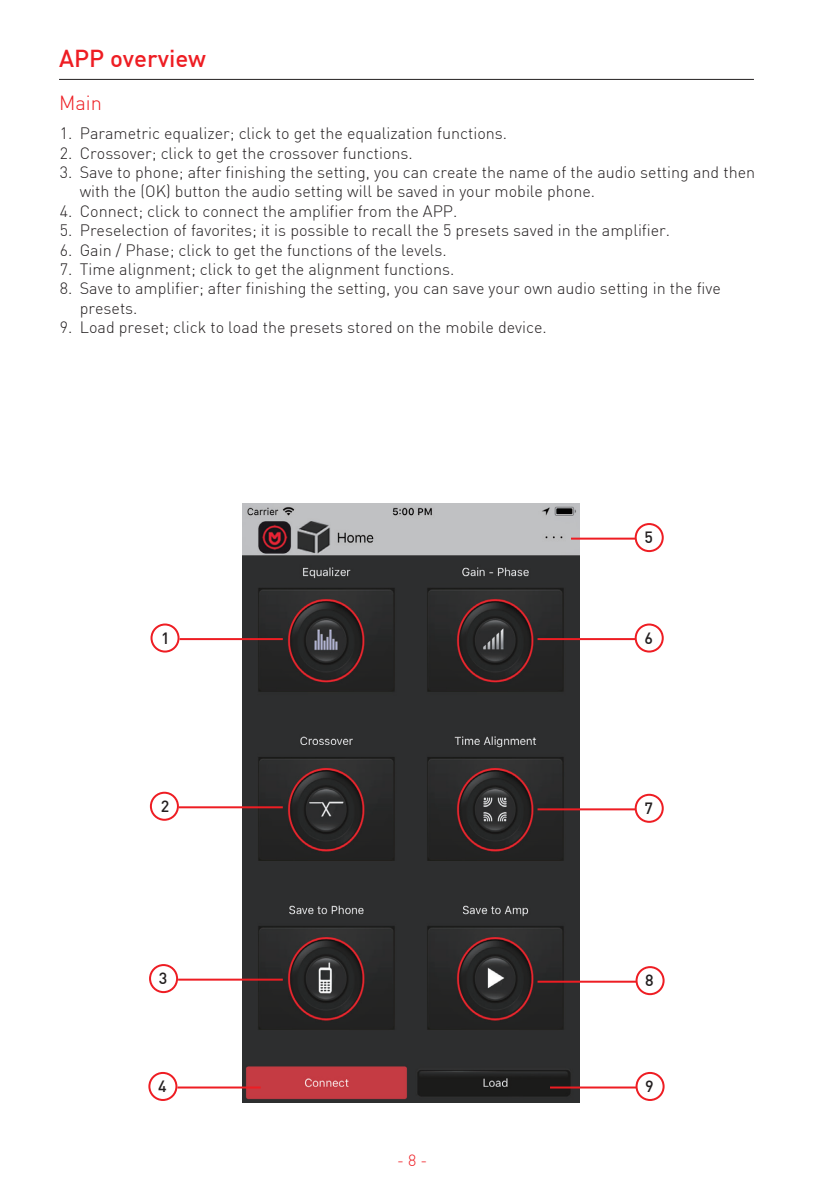
<style>
.page{position:relative;width:813px;height:1196px;background:#fff}
.page>*{position:absolute;margin:0;border:0;box-sizing:border-box;transform-origin:0 0}
.t1{font:500 24px "DIN";color:#ee1d23}
.t2{font:300 20px "DIN";color:#ee1d23}
.t3{font:300 16.2px/19.4px "DIN";color:#231f20}
.t4{font:500 16px "DIN";color:#231f20}
</style>
<div class="page">
<hr style="left:59px;top:79px;width:694px;height:1px;background:#231f20">
<img style="left:243px;top:503px;width:336px;height:599px">
<div style="left:634px;top:793px;width:29px;height:29px;border:2px solid #ee1d23;border-radius:50%"></div>
<hr style="left:537px;top:808px;width:99px;height:2px;background:#ee1d23">
<div style="left:148px;top:1071px;width:29px;height:29px;border:2px solid #ee1d23;border-radius:50%"></div>
<hr style="left:177px;top:1086px;width:84px;height:2px;background:#ee1d23">
<div style="left:635px;top:965px;width:29px;height:29px;border:2px solid #ee1d23;border-radius:50%"></div>
<hr style="left:537px;top:980px;width:99px;height:2px;background:#ee1d23">
<div style="left:635px;top:1071px;width:29px;height:29px;border:2px solid #ee1d23;border-radius:50%"></div>
<hr style="left:550px;top:1086px;width:86px;height:2px;background:#ee1d23">
<div style="left:149px;top:963px;width:29px;height:29px;border:2px solid #ee1d23;border-radius:50%"></div>
<hr style="left:178px;top:978px;width:105px;height:2px;background:#ee1d23">
<div style="left:150px;top:791px;width:29px;height:29px;border:2px solid #ee1d23;border-radius:50%"></div>
<hr style="left:179px;top:806px;width:104px;height:2px;background:#ee1d23">
<div style="left:150px;top:623px;width:29px;height:29px;border:2px solid #ee1d23;border-radius:50%"></div>
<hr style="left:179px;top:638px;width:104px;height:2px;background:#ee1d23">
<div style="left:634px;top:623px;width:29px;height:29px;border:2px solid #ee1d23;border-radius:50%"></div>
<hr style="left:537px;top:638px;width:99px;height:2px;background:#ee1d23">
<div style="left:634px;top:523px;width:29px;height:29px;border:2px solid #ee1d23;border-radius:50%"></div>
<hr style="left:571px;top:537px;width:65px;height:2px;background:#ee1d23">
<h1 class="t1" style="left:59px;top:43px;width:149px">APP overview</h1>
<p class="t2" style="left:59px;top:91px;width:44px">Main</p>
<p class="t3" style="left:60px;top:123px;width:449px">1. Parametric equalizer; click to get the equalization functions.</p>
<p class="t3" style="left:60px;top:143px;width:354px">2. Crossover; click to get the crossover functions.</p>
<p class="t3" style="left:80px;top:162px;width:677px;text-indent:-20px">3. Save to phone; after finishing the setting, you can create the name of the audio setting and then with the (OK) button the audio setting will be saved in your mobile phone.</p>
<p class="t3" style="left:60px;top:201px;width:399px">4. Connect; click to connect the amplifier from the APP.</p>
<p class="t3" style="left:60px;top:220px;width:612px">5. Preselection of favorites; it is possible to recall the 5 presets saved in the amplifier.</p>
<p class="t3" style="left:60px;top:240px;width:388px">6. Gain / Phase; click to get the functions of the levels.</p>
<p class="t3" style="left:60px;top:259px;width:396px">7. Time alignment; click to get the alignment functions.</p>
<p class="t3" style="left:80px;top:278px;width:642px;text-indent:-20px">8. Save to amplifier; after finishing the setting, you can save your own audio setting in the five presets.</p>
<p class="t3" style="left:60px;top:317px;width:488px">9. Load preset; click to load the presets stored on the mobile device.</p>
<p class="t4" style="left:644px;top:527px;width:10px">5</p>
<p class="t4" style="left:161px;top:627px;width:10px">1</p>
<p class="t4" style="left:644px;top:627px;width:10px">6</p>
<p class="t4" style="left:161px;top:795px;width:10px">2</p>
<p class="t4" style="left:644px;top:797px;width:10px">7</p>
<p class="t4" style="left:159px;top:967px;width:10px">3</p>
<p class="t4" style="left:645px;top:970px;width:10px">8</p>
<p class="t4" style="left:158px;top:1075px;width:10px">4</p>
<p class="t4" style="left:645px;top:1075px;width:10px">9</p>
</div>
